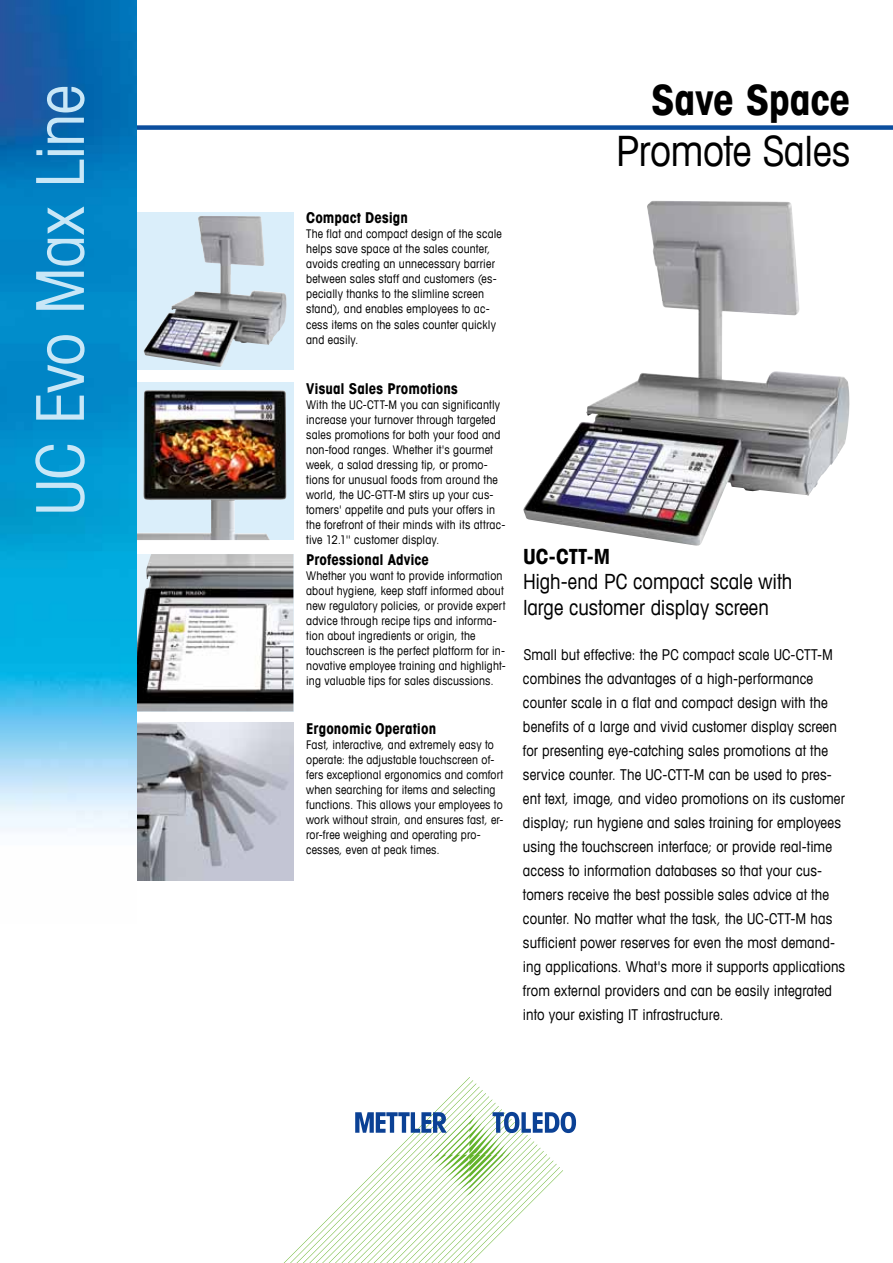
<style>
.page{position:relative;width:893px;height:1263px;background:#fff}
.page>*{position:absolute;margin:0;border:0;box-sizing:border-box;transform-origin:0 0}
.t1{font:condensed 66px "Avant Garde Com";letter-spacing:-.02em;color:#c9e7f7}
.t2{font:condensed 42px "Avant Garde Com";letter-spacing:-.01em;color:#000}
.t3{font:700 condensed 42px "Avant Garde Com";letter-spacing:-.005em;color:#000}
.t4{font:condensed 21px/25.5px "Avant Garde Com";letter-spacing:-.005em;color:#000}
.t5{font:700 condensed 21px "Avant Garde Com";color:#000}
.t6{font:condensed 15px/24px "Avant Garde Com";letter-spacing:.005em;color:#000}
.t7{font:700 condensed 15px "Avant Garde Com";letter-spacing:.005em;color:#000}
.t8{font:condensed 12px/15px "Avant Garde Com";letter-spacing:.015em;color:#000}
</style>
<div class="page">
<svg style="left:283px;top:1077px;width:293px;height:186px"></svg>
<img style="left:136px;top:723px;width:157px;height:157px">
<img style="left:136px;top:554px;width:157px;height:157px">
<div style="left:136px;top:383px;width:157px;height:157px;background:#daeefa"></div>
<img style="left:136px;top:390px;width:151px;height:150px">
<div style="left:136px;top:213px;width:157px;height:157px;background:#daeefa"></div>
<img style="left:143px;top:216px;width:144px;height:151px">
<div style="left:111px;top:125px;width:782px;height:5px;background:#0b4e9e"></div>
<img style="left:0;top:0;width:136px;height:831px">
<img style="left:523px;top:201px;width:327px;height:345px">
<h1 class="t1" style="left:19px;top:515px;width:432px;rotate:-90deg">UC Evo Max Line</h1>
<h2 class="t3" style="left:651px;top:73px;width:201px">Save Space</h2>
<h2 class="t2" style="left:616px;top:125px;width:236px">Promote Sales</h2>
<p class="t7" style="left:306px;top:208px;width:103px">Compact Design</p>
<p class="t8" style="left:306px;top:226px;width:197px">The flat and compact design of the scale helps save space at the sales counter, avoids creating an unnecessary barrier between sales staff and customers (es&shy;pecially thanks to the slimline screen stand), and enables employees to ac&shy;cess items on the sales counter quickly and easily.</p>
<p class="t7" style="left:306px;top:379px;width:153px">Visual Sales Promotions</p>
<p class="t8" style="left:306px;top:396px;width:201px">With the UC-CTT-M you can significantly increase your turnover through targeted sales promotions for both your food and non-food ranges. Whether it's gourmet week, a salad dressing tip, or promo&shy;tions for unusual foods from around the world, the UC-GTT-M stirs up your cus&shy;tomers' appetite and puts your offers in the forefront of their minds with its attrac&shy;tive 12.1'' customer display.</p>
<p class="t7" style="left:306px;top:550px;width:124px">Professional Advice</p>
<p class="t8" style="left:306px;top:568px;width:201px">Whether you want to provide information about hygiene, keep staff informed about new regulatory policies, or provide expert advice through recipe tips and informa&shy;tion about ingredients or origin, the touchscreen is the perfect platform for in&shy;novative employee training and highlight&shy;ing valuable tips for sales discussions.</p>
<p class="t7" style="left:306px;top:719px;width:131px">Ergonomic Operation</p>
<p class="t8" style="left:306px;top:737px;width:199px">Fast, interactive, and extremely easy to operate: the adjustable touchscreen of&shy;fers exceptional ergonomics and comfort when searching for items and selecting functions. This allows your employees to work without strain, and ensures fast, er&shy;ror-free weighing and operating pro&shy;cesses, even at peak times.</p>
<h3 class="t5" style="left:523px;top:543px;width:89px">UC-CTT-M</h3>
<h3 class="t4" style="left:523px;top:568px;width:271px">High-end PC compact scale with large customer display screen</h3>
<p class="t6" style="left:523px;top:642px;width:324px">Small but effective: the PC compact scale UC-CTT‑M combines the advantages of a high-performance counter scale in a flat and compact design with the benefits of a large and vivid customer display screen for presenting eye-catching sales promotions at the service counter. The UC-CTT-M can be used to pres&shy;ent text, image, and video promotions on its customer display; run hygiene and sales training for employees using the touchscreen interface; or provide real-time access to information databases so that your cus&shy;tomers receive the best possible sales advice at the counter. No matter what the task, the UC-CTT-M has sufficient power reserves for even the most demand&shy;ing applications. What's more it supports applications from external providers and can be easily integrated into your existing IT infrastructure.</p>
</div>
